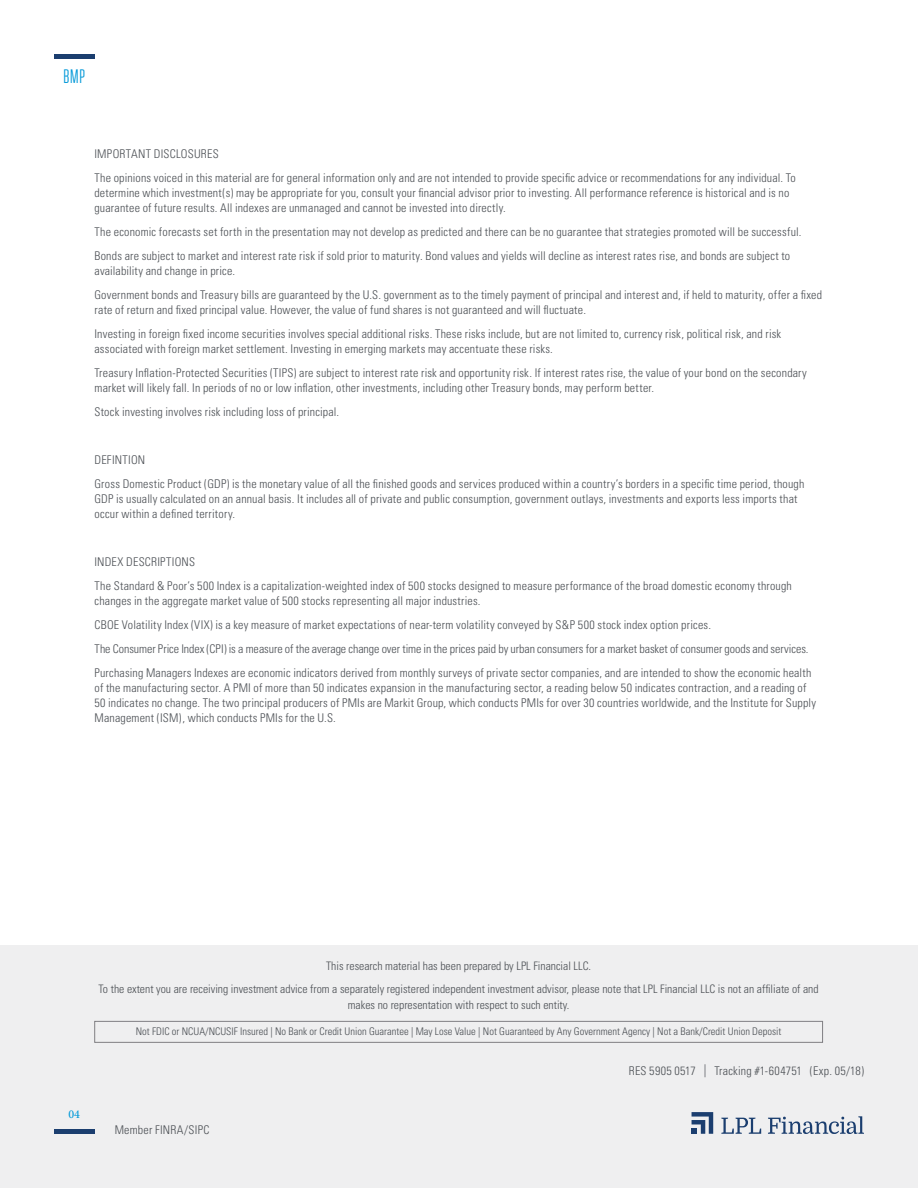
<style>
.page{position:relative;width:918px;height:1188px;background:#fff}
.page>*{position:absolute;margin:0;border:0;box-sizing:border-box;transform-origin:0 0}
.t1{font:19.5px "Tungsten Narrow";color:#0098d8}
.t2{font:300 condensed 12px/24px "Univers";letter-spacing:.015em;color:#4b4f54}
.t3{font:500 12px "Minion Pro";color:#0098d8}
.t4{font:300 condensed 11.7px/22.8px "Univers";color:#4b4f54;text-align:center}
.t5{font:300 condensed 10.5px "Univers";color:#4b4f54}
.s1{font-size:12.9px}
</style>
<div class="page">
<div style="left:0;top:945px;width:918px;height:243px;background:#efeff0"></div>
<hr style="left:54px;top:1130px;width:40px;height:4px;background:#1b3e6f">
<div style="left:94px;top:1021px;width:729px;height:22px;border:1px solid #807f83"></div>
<hr style="left:54px;top:54px;width:40px;height:4px;background:#1b3e6f">
<svg style="left:692px;top:1112px;width:21px;height:22px"></svg>
<svg style="left:721px;top:1118px;width:40px;height:16px"></svg>
<svg style="left:768px;top:1116px;width:96px;height:18px"></svg>
<h1 class="t1" style="left:63px;top:67px;width:23px">BMP</h1>
<p class="t2" style="left:94px;top:142px;width:703px">IMPORTANT DISCLOSURES<br>The opinions voiced in this material are for general information only and are not intended to provide specific advice or recommendations for any individual. To</p>
<p class="t2" style="left:94px;top:185px;width:696px;line-height:15px">determine which investment(s) may be appropriate for you, consult your financial advisor prior to investing. All performance reference is historical and is no guarantee of future results. All indexes are unmanaged and cannot be invested into directly.</p>
<p class="t2" style="left:94px;top:220px;width:708px">The economic forecasts set forth in the presentation may not develop as predicted and there can be no guarantee that strategies promoted will be successful.<br>Bonds are subject to market and interest rate risk if sold prior to maturity. Bond values and yields will decline as interest rates rise, and bonds are subject to</p>
<p class="t2" style="left:94px;top:259px;width:729px">availability and change in price.<br>Government bonds and Treasury bills are guaranteed by the U.S. government as to the timely payment of principal and interest and, if held to maturity, offer a fixed</p>
<p class="t2" style="left:94px;top:298px;width:688px">rate of return and fixed principal value. However, the value of fund shares is not guaranteed and will fluctuate.<br>Investing in foreign fixed income securities involves special additional risks. These risks include, but are not limited to, currency risk, political risk, and risk</p>
<p class="t2" style="left:94px;top:337px;width:714px">associated with foreign market settlement. Investing in emerging markets may accentuate these risks.<br>Treasury Inflation-Protected Securities (TIPS) are subject to interest rate risk and opportunity risk. If interest rates rise, the value of your bond on the secondary</p>
<p class="t2" style="left:94px;top:376px;width:561px">market will likely fall. In periods of no or low inflation, other investments, including other Treasury bonds, may perform better.<br>Stock investing involves risk including loss of principal.</p>
<p class="t2" style="left:94px;top:448px;width:711px">DEFINTION<br>Gross Domestic Product (GDP) is the monetary value of all the finished goods and services produced within a country’s borders in a specific time period, though</p>
<p class="t2" style="left:94px;top:491px;width:705px;line-height:15px">GDP is usually calculated on an annual basis. It includes all of private and public consumption, government outlays, investments and exports less imports that occur within a defined territory.</p>
<p class="t2" style="left:94px;top:550px;width:699px">INDEX DESCRIPTIONS<br>The Standard &amp; Poor’s 500 Index is a capitalization-weighted index of 500 stocks designed to measure performance of the broad domestic economy through</p>
<p class="t2" style="left:94px;top:589px;width:718px">changes in the aggregate market value of 500 stocks representing all major industries.<br>CBOE Volatility Index (VIX) is a key measure of market expectations of near-term volatility conveyed by S&amp;P 500 stock index option prices.<br>The Consumer Price Index (CPI) is a measure of the average change over time in the prices paid by urban consumers for a market basket of consumer goods and services.<br>Purchasing Managers Indexes are economic indicators derived from monthly surveys of private sector companies, and are intended to show the economic health</p>
<p class="t2" style="left:94px;top:680px;width:723px;line-height:15px">of the manufacturing sector. A PMI of more than 50 indicates expansion in the manufacturing sector, a reading below 50 indicates contraction, and a reading of<br>50 indicates no change. The two principal producers of PMIs are Markit Group, which conducts PMIs for over 30 countries worldwide, and the Institute for Supply<br>Management (ISM), which conducts PMIs for the U.S.</p>
<p class="t3" style="left:68px;top:1106px;width:13px">04</p>
<p class="t4" style="left:99px;top:954px;width:722px">This research material has been prepared by LPL Financial LLC.<br>To the extent you are receiving investment advice from a separately registered independent investment advisor, please note that LPL Financial LLC is not an affiliate of and</p>
<p class="t4" style="left:348px;top:993px;width:223px">makes no representation with respect to such entity.</p>
<p class="t5" style="left:136px;top:1025px;width:647px">Not FDIC or NCUA/NCUSIF Insured | No Bank or Credit Union Guarantee | May Lose Value | Not Guaranteed by Any Government Agency | Not a Bank/Credit Union Deposit</p>
<p class="t2" style="left:115px;top:1118px;width:96px">Member FINRA/SIPC</p>
<p class="t2" style="left:629px;top:1059px;width:237px">RES 5905 0517 <span class="s1">|</span> Tracking #1-604751 (Exp. 05/18)</p>
</div>
